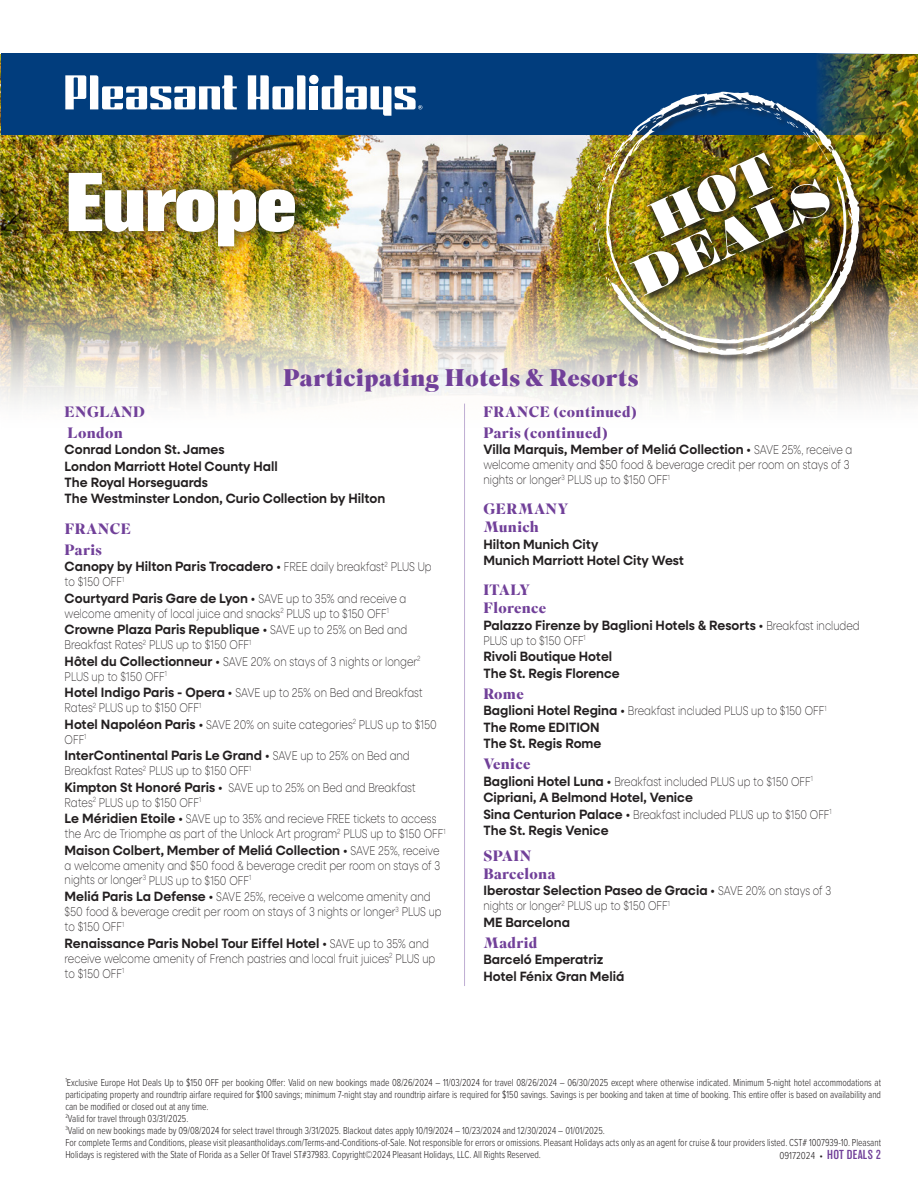
<style>
.page{position:relative;width:918px;height:1188px;background:#fff}
.page>*{position:absolute;margin:0;border:0;box-sizing:border-box;transform-origin:0 0}
.Non-exclusive{font:900 76.5px "Balboa";letter-spacing:-.02em;color:#fff;scale:.95 1}
.Non-exclusive-2{font:900 24px "Superior Title";letter-spacing:.02em;color:#714099}
.t1{font:700 15px "Superior Title";letter-spacing:.02em;color:#714099}
.t2{font:600 13.5px "Neulis Sans";color:#231f20;scale:.96 1}
.t3{font:200 12.75px/15px "Neulis Sans";color:#231f20;scale:.8 1}
.t4{font:300 10.5px/12px "Proxima Nova Cond";color:#231f20;text-align:justify;scale:.9 1}
.t5{font:300 10.5px "Proxima Nova Cond";color:#231f20;scale:.95 1}
.s1{font-weight:200;font-size:12.75px}
.s2{font-weight:600;font-size:13.5px}
.s3{font-family:"Balboa";font-size:12px;color:#714099}
</style>
<div class="page">
<img style="left:1px;top:135px;width:917px;height:269px">
<svg style="left:0;top:54px;width:1px;height:81px"></svg>
<div style="left:1px;top:53px;width:917px;height:82px;background:#013d7d"></div>
<div style="left:593px;top:91px;width:275px;height:272px;background:#231f20;opacity:.65"></div>
<img style="left:610px;top:92px;width:249px;height:263px">
<img style="left:606px;top:102px;width:241px;height:241px">
<img style="left:593px;top:100px;width:238px;height:196px">
<svg style="left:65px;top:75px;width:172px;height:34px"></svg>
<div style="left:310px;top:86px;width:8px;height:23px;background:#fff"></div>
<svg style="left:248px;top:75px;width:57px;height:34px"></svg>
<svg style="left:322px;top:75px;width:100px;height:41px"></svg>
<div style="left:309px;top:75px;width:10px;height:9px;background:#fff;border-radius:50%"></div>
<div style="left:54px;top:158px;width:256px;height:103px;background:#231f20;opacity:.75"></div>
<hr style="left:464px;top:404px;width:1px;height:582px;background:#bfadd3">
<p class="Non-exclusive" style="left:65px;top:160px;width:245px">Europe</p>
<p class="Non-exclusive-2" style="left:283px;top:362px;width:357px">Participating Hotels &amp; Resorts</p>
<p class="t1" style="left:65px;top:402px;width:82px">ENGLAND</p>
<p class="t1" style="left:68px;top:423px;width:57px">London</p>
<p class="t2" style="left:65px;top:439px;width:168px">Conrad London St. James</p>
<p class="t2" style="left:65px;top:456px;width:224px">London Marriott Hotel County Hall</p>
<p class="t2" style="left:65px;top:472px;width:151px">The Royal Horseguards</p>
<p class="t2" style="left:65px;top:489px;width:335px">The Westminster London, Curio Collection by Hilton</p>
<p class="t1" style="left:65px;top:519px;width:68px">FRANCE</p>
<p class="t1" style="left:65px;top:540px;width:39px">Paris</p>
<p class="t2" style="left:65px;top:556px;width:384px">Canopy by Hilton Paris Trocadero • <span class="s1">FREE daily breakfast</span><sup>2</sup> <span class="s1">PLUS Up</span></p>
<p class="t3" style="left:65px;top:573px;width:76px">to $150 OFF<sup>1</sup></p>
<p class="t2" style="left:65px;top:588px;width:358px">Courtyard Paris Gare de Lyon • <span class="s1">SAVE up to 35% and receive a</span></p>
<p class="t3" style="left:65px;top:605px;width:407px">welcome amenity of local juice and snacks<sup>2</sup> PLUS up to $150 OFF<sup>1</sup></p>
<p class="t2" style="left:65px;top:619px;width:358px">Crowne Plaza Paris Republique • <span class="s1">SAVE up to 25% on Bed and</span></p>
<p class="t3" style="left:65px;top:636px;width:235px">Breakfast Rates<sup>2</sup> PLUS up to $150 OFF<sup>1</sup></p>
<p class="t3" style="left:65px;top:653px;width:447px"><span class="s2">Hôtel du Collectionneur •</span> SAVE 20% on stays of 3 nights or longer<sup>2<br></sup>PLUS up to $150 OFF<sup>1</sup></p>
<p class="t3" style="left:65px;top:684px;width:449px"><span class="s2">Hotel Indigo Paris - Opera •</span> SAVE up to 25% on Bed and Breakfast<br>Rates<sup>2</sup> PLUS up to $150 OFF<sup>1</sup></p>
<p class="t3" style="left:65px;top:716px;width:467px"><span class="s2">Hotel Napoléon Paris •</span> SAVE 20% on suite categories<sup>2</sup> PLUS up to $150<br>OFF<sup>1</sup></p>
<p class="t2" style="left:65px;top:745px;width:361px">InterContinental Paris Le Grand • <span class="s1">SAVE up to 25% on Bed and</span></p>
<p class="t3" style="left:65px;top:762px;width:235px">Breakfast Rates<sup>2</sup> PLUS up to $150 OFF<sup>1</sup></p>
<p class="t3" style="left:65px;top:779px;width:440px"><span class="s2">Kimpton St Honoré Paris •</span> SAVE up to 25% on Bed and Breakfast<br>Rates<sup>2</sup> PLUS up to $150 OFF<sup>1</sup></p>
<p class="t3" style="left:65px;top:810px;width:478px"><span class="s2">Le Méridien Etoile •</span> SAVE up to 35% and recieve FREE tickets to access the Arc de Triomphe as part of the Unlock Art program<sup>2</sup> PLUS up to $150 OFF<sup>1</sup></p>
<p class="t2" style="left:65px;top:840px;width:392px">Maison Colbert, Member of Meliá Collection • <span class="s1">SAVE 25%, receive</span></p>
<p class="t3" style="left:65px;top:857px;width:471px">a welcome amenity and $50 food &amp; beverage credit per room on stays of 3 nights or longer<sup>3</sup> PLUS up to $150 OFF<sup>1</sup></p>
<p class="t3" style="left:65px;top:888px;width:473px"><span class="s2">Meliá Paris La Defense •</span> SAVE 25%, receive a welcome amenity and $50 food &amp; beverage credit per room on stays of 3 nights or longer<sup>3</sup> PLUS up to $150 OFF<sup>1</sup></p>
<p class="t2" style="left:65px;top:933px;width:381px">Renaissance Paris Nobel Tour Eiffel Hotel • <span class="s1">SAVE up to 35% and</span></p>
<p class="t3" style="left:65px;top:950px;width:465px">receive welcome amenity of French pastries and local fruit juices<sup>2</sup> PLUS up to $150 OFF<sup>1</sup></p>
<p class="t1" style="left:484px;top:402px;width:154px">FRANCE (continued)</p>
<p class="t1" style="left:483px;top:423px;width:125px">Paris (continued)</p>
<p class="t2" style="left:483px;top:439px;width:386px">Villa Marquis, Member of Meliá Collection • <span class="s1">SAVE 25%, receive a</span></p>
<p class="t3" style="left:483px;top:456px;width:459px">welcome amenity and $50 food &amp; beverage credit per room on stays of 3 nights or longer<sup>3</sup> PLUS up to $150 OFF<sup>1</sup></p>
<p class="t1" style="left:484px;top:499px;width:86px">GERMANY</p>
<p class="t1" style="left:483px;top:517px;width:57px">Munich</p>
<p class="t2" style="left:483px;top:534px;width:121px">Hilton Munich City</p>
<p class="t2" style="left:483px;top:550px;width:210px">Munich Marriott Hotel City West</p>
<p class="t1" style="left:484px;top:580px;width:48px">ITALY</p>
<p class="t1" style="left:483px;top:598px;width:64px">Florence</p>
<p class="t2" style="left:483px;top:615px;width:394px">Palazzo Firenze by Baglioni Hotels &amp; Resorts • <span class="s1">Breakfast included</span></p>
<p class="t3" style="left:483px;top:632px;width:129px">PLUS up to $150 OFF<sup>1</sup></p>
<p class="t2" style="left:483px;top:646px;width:136px">Rivoli Boutique Hotel</p>
<p class="t2" style="left:483px;top:663px;width:144px">The St. Regis Florence</p>
<p class="t1" style="left:483px;top:684px;width:42px">Rome</p>
<p class="t3" style="left:483px;top:702px;width:430px"><span class="s2">Baglioni Hotel Regina •</span> Breakfast included PLUS up to $150 OFF<sup>1</sup></p>
<p class="t2" style="left:483px;top:717px;width:123px">The Rome EDITION</p>
<p class="t2" style="left:483px;top:733px;width:124px">The St. Regis Rome</p>
<p class="t1" style="left:483px;top:754px;width:49px">Venice</p>
<p class="t3" style="left:483px;top:773px;width:413px"><span class="s2">Baglioni Hotel Luna •</span> Breakfast included PLUS up to $150 OFF<sup>1</sup></p>
<p class="t2" style="left:483px;top:787px;width:220px">Cipriani, A Belmond Hotel, Venice</p>
<p class="t3" style="left:483px;top:806px;width:437px"><span class="s2">Sina Centurion Palace •</span> Breakfast included PLUS up to $150 OFF<sup>1</sup></p>
<p class="t2" style="left:483px;top:820px;width:132px">The St. Regis Venice</p>
<p class="t1" style="left:484px;top:846px;width:49px">SPAIN</p>
<p class="t1" style="left:483px;top:864px;width:74px">Barcelona</p>
<p class="t2" style="left:483px;top:880px;width:364px">Iberostar Selection Paseo de Gracia • <span class="s1">SAVE 20% on stays of 3</span></p>
<p class="t3" style="left:483px;top:897px;width:235px">nights or longer<sup>2</sup> PLUS up to $150 OFF<sup>1</sup></p>
<p class="t2" style="left:483px;top:912px;width:92px">ME Barcelona</p>
<p class="t1" style="left:483px;top:933px;width:55px">Madrid</p>
<p class="t2" style="left:483px;top:949px;width:127px">Barceló Emperatriz</p>
<p class="t2" style="left:483px;top:966px;width:148px">Hotel Fénix Gran Meliá</p>
<p class="t4" style="left:65px;top:1076px;width:908px"><sup>1</sup>Exclusive Europe Hot Deals Up to $150 OFF per booking Offer: Valid on new bookings made 08/26/2024 – 11/03/2024 for travel 08/26/2024 – 06/30/2025 except where otherwise indicated. Minimum 5-night hotel accommodations at participating property and roundtrip airfare required for $100 savings; minimum 7-night stay and roundtrip airfare is required for $150 savings. Savings is per booking and taken at time of booking. This entire offer is based on availability and can be modified or closed out at any time.</p>
<p class="t4" style="left:65px;top:1112px;width:138px"><sup>2</sup>Valid for travel through 03/31/2025.</p>
<p class="t4" style="left:65px;top:1124px;width:601px"><sup>3</sup>Valid on new bookings made by 09/08/2024 for select travel through 3/31/2025. Blackout dates apply 10/19/2024 – 10/23/2024 and 12/30/2024 – 01/01/2025.</p>
<p class="t4" style="left:65px;top:1136px;width:908px">For complete Terms and Conditions, please visit pleasantholidays.com/Terms-and-Conditions-of-Sale. Not responsible for errors or omissions. Pleasant Holidays acts only as an agent for cruise &amp; tour providers listed. CST# 1007939-10. Pleasant<br>Holidays is registered with the State of Florida as a Seller Of Travel ST#37983. Copyright©2024 Pleasant Holidays, LLC. All Rights Reserved.</p>
<p class="t5" style="left:779px;top:1148px;width:108px">09172024 • <span class="s3">HOT DEALS 2</span></p>
</div>
